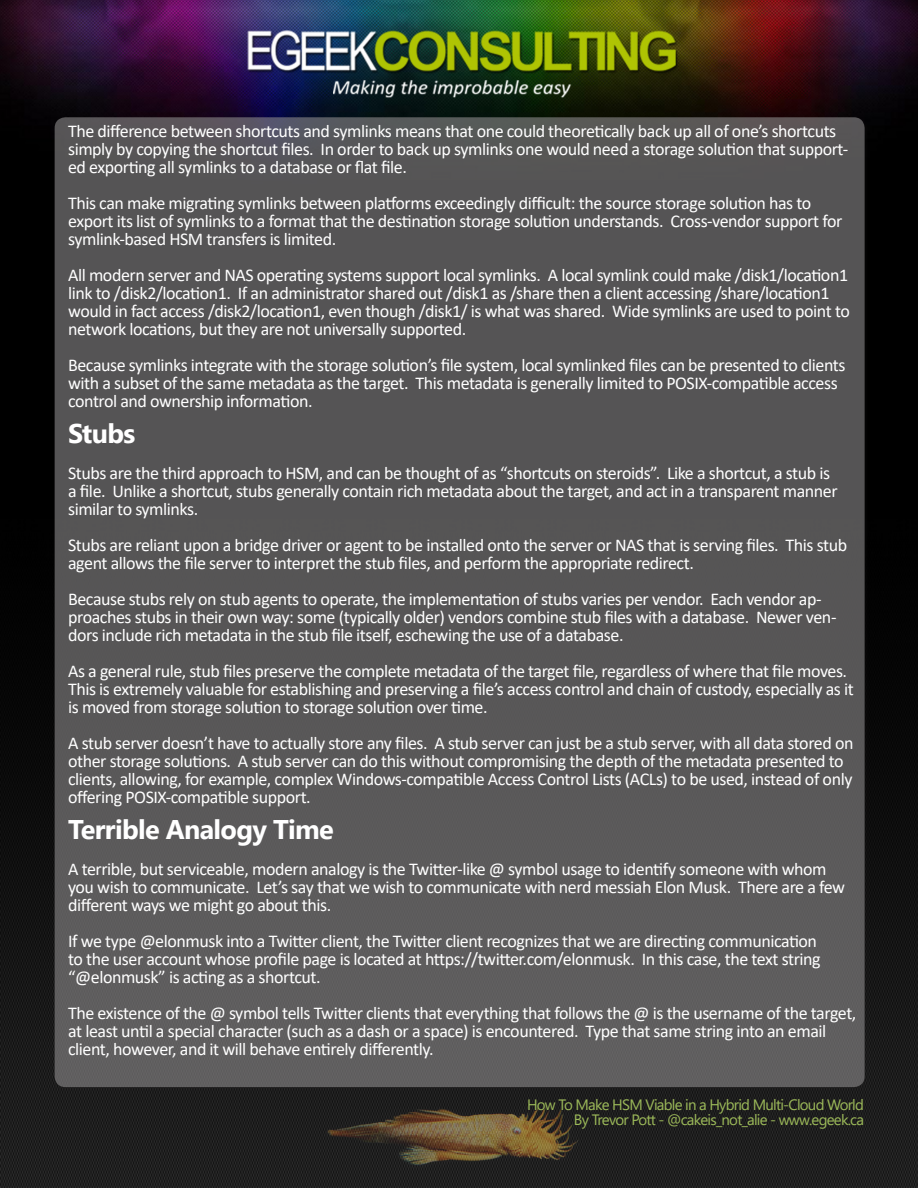
<style>
.page{position:relative;width:918px;height:1188px;background:#fff}
.page>*{position:absolute;margin:0;border:0;box-sizing:border-box;transform-origin:0 0}
.Heading_Bold_White{font:700 27px "Segoe UI";letter-spacing:-.025em;color:#fff}
.Body_Text_White{font:18px/18px "Calibri";letter-spacing:-.025em;color:#fff}
.t1{font:15px/15px "Segoe UI";letter-spacing:-.05em;color:#9bbb59;text-align:right}
</style>
<div class="page">
<img style="left:1px;top:1px;width:917px;height:1187px">
<div style="left:55px;top:117px;width:810px;height:970px;background:#575556;border-radius:11px"></div>
<svg style="left:528px;top:1098px;width:336px;height:31px;background:#221f1e"></svg>
<p class="Body_Text_White" style="left:68px;top:122px;width:782px">The difference between shortcuts and symlinks means that one could theoretically back up all of one’s shortcuts simply by copying the shortcut files. In order to back up symlinks one would need a storage solution that support&shy;ed exporting all symlinks to a database or flat file.</p>
<p class="Body_Text_White" style="left:68px;top:194px;width:776px">This can make migrating symlinks between platforms exceedingly difficult: the source storage solution has to export its list of symlinks to a format that the destination storage solution understands. Cross-vendor support for symlink-based HSM transfers is limited.</p>
<p class="Body_Text_White" style="left:68px;top:266px;width:783px">All modern server and NAS operating systems support local symlinks. A local symlink could make /disk1/location1 link to /disk2/location1. If an administrator shared out /disk1 as /share then a client accessing /share/location1 would in fact access /disk2/location1, even though /disk1/ is what was shared. Wide symlinks are used to point to network locations, but they are not universally supported.</p>
<p class="Body_Text_White" style="left:68px;top:356px;width:779px">Because symlinks integrate with the storage solution’s file system, local symlinked files can be presented to clients with a subset of the same metadata as the target. This metadata is generally limited to POSIX-compatible access control and ownership information.</p>
<p class="Heading_Bold_White" style="left:68px;top:408px;width:69px">Stubs</p>
<p class="Body_Text_White" style="left:68px;top:464px;width:771px">Stubs are the third approach to HSM, and can be thought of as “shortcuts on steroids”. Like a shortcut, a stub is a file. Unlike a shortcut, stubs generally contain rich metadata about the target, and act in a transparent manner similar to symlinks.</p>
<p class="Body_Text_White" style="left:68px;top:536px;width:781px">Stubs are reliant upon a bridge driver or agent to be installed onto the server or NAS that is serving files. This stub agent allows the file server to interpret the stub files, and perform the appropriate redirect.</p>
<p class="Body_Text_White" style="left:68px;top:590px;width:770px">Because stubs rely on stub agents to operate, the implementation of stubs varies per vendor. Each vendor ap&shy;proaches stubs in their own way: some (typically older) vendors combine stub files with a database. Newer ven&shy;dors include rich metadata in the stub file itself, eschewing the use of a database.</p>
<p class="Body_Text_White" style="left:68px;top:662px;width:787px">As a general rule, stub files preserve the complete metadata of the target file, regardless of where that file moves.<br>This is extremely valuable for establishing and preserving a file’s access control and chain of custody, especially as it is moved from storage solution to storage solution over time.</p>
<p class="Body_Text_White" style="left:68px;top:734px;width:787px">A stub server doesn’t have to actually store any files. A stub server can just be a stub server, with all data stored on other storage solutions. A stub server can do this without compromising the depth of the metadata presented to clients, allowing, for example, complex Windows-compatible Access Control Lists (ACLs) to be used, instead of only offering POSIX-compatible support.</p>
<p class="Heading_Bold_White" style="left:68px;top:804px;width:267px">Terrible Analogy Time</p>
<p class="Body_Text_White" style="left:68px;top:860px;width:778px">A terrible, but serviceable, modern analogy is the Twitter-like @ symbol usage to identify someone with whom you wish to communicate. Let’s say that we wish to communicate with nerd messiah Elon Musk. There are a few different ways we might go about this.</p>
<p class="Body_Text_White" style="left:68px;top:932px;width:754px">If we type @elonmusk into a Twitter client, the Twitter client recognizes that we are directing communication to the user account whose profile page is located at https://twitter.com/elonmusk. In this case, the text string “@elonmusk” is acting as a shortcut.</p>
<p class="Body_Text_White" style="left:68px;top:1004px;width:790px">The existence of the @ symbol tells Twitter clients that everything that follows the @ is the username of the target, at least until a special character (such as a dash or a space) is encountered. Type that same string into an email client, however, and it will behave entirely differently.</p>
<p class="t1" style="left:527px;top:1096px;width:338px">How To Make HSM Viable in a Hybrid Multi-Cloud World<br>By Trevor Pott - @cakeis_not_alie - www.egeek.ca</p>
</div>
